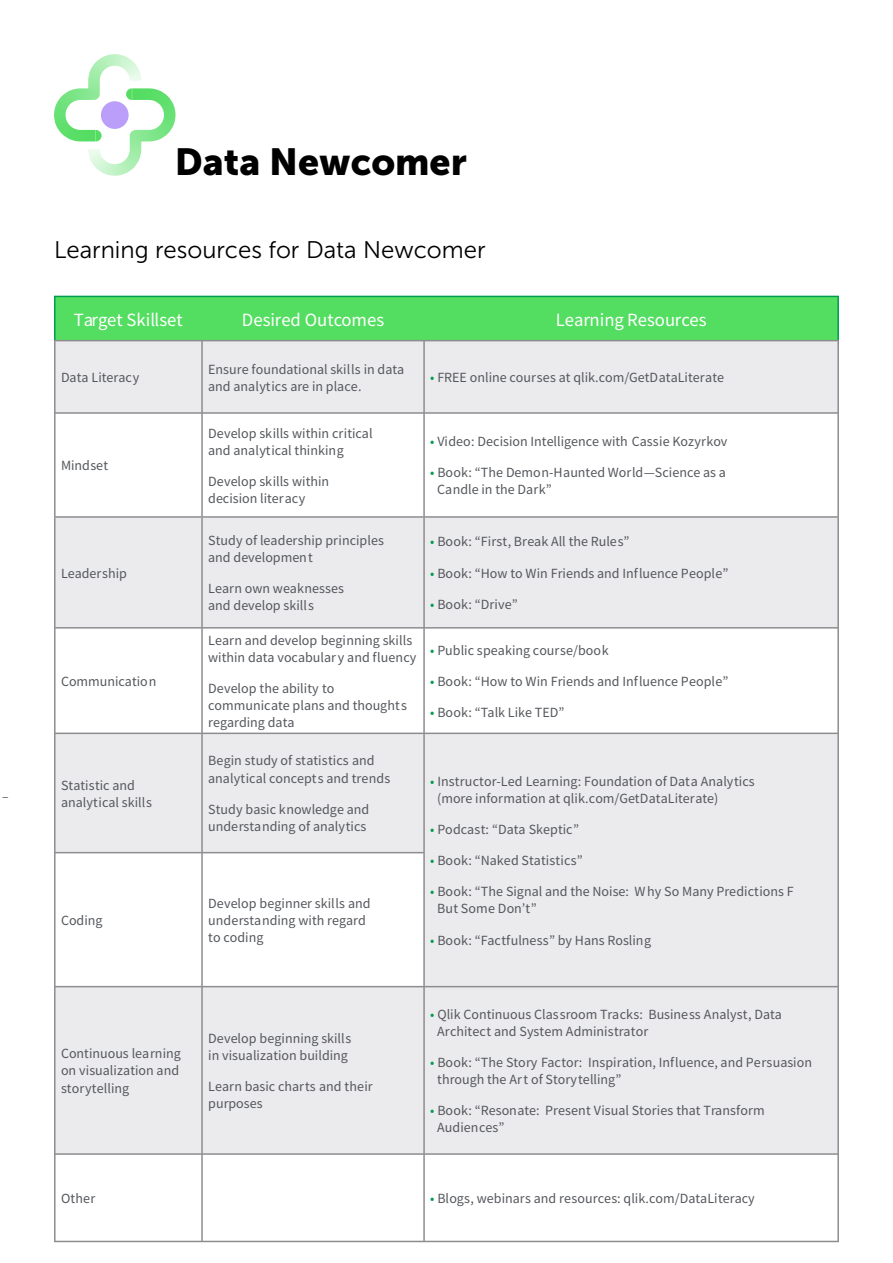
<style>
.page{position:relative;width:893px;height:1263px;background:#fff}
.page>*{position:absolute;margin:0;border:0;box-sizing:border-box;transform-origin:0 0}
.t1{font:37.5px "Museo Sans 900";color:#000}
.t2{font:24px "Museo Sans 300";color:#000}
.t3{font:18.75px "Source Sans Pro";color:#fff}
.t4{font:13.95px/17.1px "Source Sans Pro";color:#54575c}
.t5{font:13.5px "Source Sans Pro";color:#54575c}
.s1{color:#009c4d}
</style>
<div class="page">
<div style="left:56px;top:297px;width:781px;height:43px;background:#54de61"></div>
<hr style="left:54px;top:296px;width:148px;height:1px;background:#009c4d">
<hr style="left:54px;top:297px;width:2px;height:43px;background:#009c4d">
<hr style="left:202px;top:296px;width:222px;height:1px;background:#009c4d">
<hr style="left:424px;top:296px;width:415px;height:1px;background:#009c4d">
<hr style="left:837px;top:297px;width:2px;height:43px;background:#009c4d">
<img style="left:54px;top:54px;width:87px;height:87px">
<img style="left:88px;top:88px;width:87px;height:88px">
<svg style="left:126px;top:88px;width:7px;height:12px"></svg>
<div style="left:101px;top:101px;width:28px;height:28px;background:#ba9efa;border-radius:50%"></div>
<div style="left:56px;top:341px;width:781px;height:71px;background:#ebebed"></div>
<svg style="left:55px;top:518px;width:783px;height:635px;fill:#ebebed"></svg>
<hr style="left:54px;top:518px;width:2px;height:109px;background:#8f8c8f">
<hr style="left:201px;top:518px;width:2px;height:109px;background:#8f8c8f">
<hr style="left:423px;top:518px;width:2px;height:109px;background:#8f8c8f">
<hr style="left:837px;top:518px;width:2px;height:109px;background:#8f8c8f">
<hr style="left:54px;top:627px;width:148px;height:1px;background:#8f8c8f">
<hr style="left:54px;top:629px;width:2px;height:103px;background:#8f8c8f">
<hr style="left:202px;top:627px;width:222px;height:1px;background:#8f8c8f">
<hr style="left:201px;top:629px;width:2px;height:103px;background:#8f8c8f">
<hr style="left:424px;top:627px;width:415px;height:1px;background:#8f8c8f">
<hr style="left:423px;top:629px;width:2px;height:103px;background:#8f8c8f">
<hr style="left:837px;top:629px;width:2px;height:103px;background:#8f8c8f">
<hr style="left:54px;top:733px;width:148px;height:1px;background:#8f8c8f">
<hr style="left:54px;top:734px;width:2px;height:118px;background:#8f8c8f">
<hr style="left:202px;top:733px;width:222px;height:1px;background:#8f8c8f">
<hr style="left:201px;top:734px;width:2px;height:118px;background:#8f8c8f">
<hr style="left:424px;top:733px;width:415px;height:1px;background:#8f8c8f">
<hr style="left:423px;top:734px;width:2px;height:118px;background:#8f8c8f">
<hr style="left:837px;top:734px;width:2px;height:119px;background:#8f8c8f">
<hr style="left:54px;top:852px;width:148px;height:1px;background:#8f8c8f">
<hr style="left:54px;top:853px;width:2px;height:133px;background:#8f8c8f">
<hr style="left:202px;top:852px;width:223px;height:1px;background:#8f8c8f">
<hr style="left:201px;top:853px;width:2px;height:133px;background:#8f8c8f">
<hr style="left:423px;top:853px;width:2px;height:133px;background:#8f8c8f">
<hr style="left:837px;top:853px;width:2px;height:133px;background:#8f8c8f">
<hr style="left:54px;top:986px;width:148px;height:1px;background:#8f8c8f">
<hr style="left:54px;top:987px;width:2px;height:166px;background:#8f8c8f">
<hr style="left:202px;top:986px;width:222px;height:1px;background:#8f8c8f">
<hr style="left:201px;top:987px;width:2px;height:166px;background:#8f8c8f">
<hr style="left:424px;top:986px;width:415px;height:1px;background:#8f8c8f">
<hr style="left:423px;top:987px;width:2px;height:166px;background:#8f8c8f">
<hr style="left:837px;top:987px;width:2px;height:166px;background:#8f8c8f">
<hr style="left:54px;top:1153px;width:148px;height:2px;background:#8f8c8f">
<hr style="left:54px;top:1155px;width:2px;height:86px;background:#8f8c8f">
<hr style="left:202px;top:1153px;width:222px;height:2px;background:#8f8c8f">
<hr style="left:201px;top:1155px;width:2px;height:86px;background:#8f8c8f">
<hr style="left:424px;top:1153px;width:415px;height:2px;background:#8f8c8f">
<hr style="left:423px;top:1155px;width:2px;height:86px;background:#8f8c8f">
<hr style="left:837px;top:1155px;width:2px;height:86px;background:#8f8c8f">
<hr style="left:54px;top:1241px;width:148px;height:1px;background:#8f8c8f">
<hr style="left:202px;top:1241px;width:222px;height:1px;background:#8f8c8f">
<hr style="left:424px;top:1241px;width:415px;height:1px;background:#8f8c8f">
<hr style="left:54px;top:412px;width:148px;height:2px;background:#8f8c8f">
<hr style="left:54px;top:414px;width:2px;height:102px;background:#8f8c8f">
<hr style="left:54px;top:516px;width:148px;height:2px;background:#8f8c8f">
<hr style="left:202px;top:412px;width:222px;height:2px;background:#8f8c8f">
<hr style="left:201px;top:414px;width:2px;height:102px;background:#8f8c8f">
<hr style="left:202px;top:516px;width:222px;height:2px;background:#8f8c8f">
<hr style="left:424px;top:412px;width:415px;height:2px;background:#8f8c8f">
<hr style="left:423px;top:414px;width:2px;height:102px;background:#8f8c8f">
<hr style="left:837px;top:414px;width:2px;height:102px;background:#8f8c8f">
<hr style="left:424px;top:516px;width:415px;height:2px;background:#8f8c8f">
<hr style="left:54px;top:341px;width:2px;height:71px;background:#8f8c8f">
<hr style="left:54px;top:340px;width:148px;height:1px;background:#8f8c8f">
<hr style="left:202px;top:340px;width:222px;height:1px;background:#8f8c8f">
<hr style="left:424px;top:340px;width:415px;height:1px;background:#8f8c8f">
<hr style="left:201px;top:341px;width:2px;height:71px;background:#8f8c8f">
<hr style="left:423px;top:341px;width:2px;height:71px;background:#8f8c8f">
<hr style="left:837px;top:341px;width:2px;height:71px;background:#8f8c8f">
<p class="t5" style="left:2px;top:788px;width:8px">–</p>
<p class="t1" style="left:175px;top:140px;width:293px">Data Newcomer</p>
<p class="t2" style="left:54px;top:237px;width:433px">Learning resources for Data Newcomer</p>
<h3 class="t3" style="left:74px;top:308px;width:110px">Target Skillset</h3>
<h3 class="t3" style="left:242px;top:308px;width:144px">Desired Outcomes</h3>
<h3 class="t3" style="left:556px;top:308px;width:152px">Learning Resources</h3>
<p class="t4" style="left:61px;top:369px;width:80px">Data Literacy</p>
<p class="t4" style="left:208px;top:360px;width:198px">Ensure foundational skills in data and analytics are in place.</p>
<p class="t4" style="left:430px;top:369px;width:295px"><span class="s1">•</span> FREE online courses at qlik.com/GetDataLiterate</p>
<p class="t4" style="left:61px;top:457px;width:49px">Mindset</p>
<p class="t4" style="left:61px;top:564px;width:67px">Leadership</p>
<p class="t4" style="left:61px;top:672px;width:97px">Communication</p>
<p class="t4" style="left:61px;top:776px;width:92px">Statistic and analytical skills</p>
<p class="t4" style="left:61px;top:911px;width:43px">Coding</p>
<p class="t4" style="left:61px;top:1045px;width:121px">Continuous learning on visualization and storytelling</p>
<p class="t4" style="left:208px;top:424px;width:166px">Develop skills within critical and analytical thinking</p>
<p class="t4" style="left:208px;top:472px;width:122px">Develop skills within decision literacy</p>
<p class="t4" style="left:208px;top:532px;width:177px">Study of leadership principles and development</p>
<p class="t4" style="left:208px;top:580px;width:137px">Learn own weaknesses and develop skills</p>
<p class="t4" style="left:208px;top:631px;width:210px">Learn and develop beginning skills within data vocabular y and fluency</p>
<p class="t4" style="left:208px;top:679px;width:200px">Develop the ability to communicate plans and thoughts regarding data</p>
<p class="t4" style="left:208px;top:752px;width:184px">Begin study of statistics and analytical concepts and trends</p>
<p class="t4" style="left:208px;top:800px;width:163px">Study basic knowledge and understanding of analytics</p>
<p class="t4" style="left:208px;top:894px;width:164px">Develop beginner skills and understanding with regard to coding</p>
<p class="t4" style="left:430px;top:433px;width:299px"><span class="s1">•</span> Video: Decision Intelligence with Cassie Kozyrkov</p>
<p class="t4" style="left:437px;top:464px;width:290px;text-indent:-7px"><span class="s1">•</span> Book: “The Demon-Haunted World—Science as a<br>Candle in the Dark”</p>
<p class="t4" style="left:430px;top:533px;width:201px"><span class="s1">•</span> Book: “First, Break All the Rules”</p>
<p class="t4" style="left:430px;top:564px;width:300px"><span class="s1">•</span> Book: “How to Win Friends and Influence People”</p>
<p class="t4" style="left:430px;top:595px;width:89px"><span class="s1">•</span> Book: “Drive”</p>
<p class="t4" style="left:430px;top:641px;width:180px"><span class="s1">•</span> Public speaking course/book</p>
<p class="t4" style="left:430px;top:672px;width:300px"><span class="s1">•</span> Book: “How to Win Friends and Influence People”</p>
<p class="t4" style="left:430px;top:704px;width:136px"><span class="s1">•</span> Book: “Talk Like TED”</p>
<p class="t4" style="left:437px;top:772px;width:319px;text-indent:-7px"><span class="s1">•</span> Instructor-Led Learning: Foundation of Data Analytics (more information at qlik.com/GetDataLiterate)</p>
<p class="t4" style="left:430px;top:821px;width:150px"><span class="s1">•</span> Podcast: “Data Skeptic”</p>
<p class="t4" style="left:430px;top:852px;width:154px"><span class="s1">•</span> Book: “Naked Statistics”</p>
<p class="t4" style="left:437px;top:883px;width:358px;text-indent:-7px"><span class="s1">•</span> Book: “The Signal and the Noise: Why So Many Predictions F<br>But Some Don’t”</p>
<p class="t4" style="left:430px;top:931px;width:222px"><span class="s1">•</span> Book: “Factfulness” by Hans Rosling</p>
<p class="t4" style="left:208px;top:1029px;width:145px">Develop beginning skills in visualization building</p>
<p class="t4" style="left:208px;top:1078px;width:166px">Learn basic charts and their purposes</p>
<p class="t4" style="left:437px;top:1005px;width:346px;text-indent:-7px"><span class="s1">•</span> Qlik Continuous Classroom Tracks: Business Analyst, Data<br>Architect and System Administrator</p>
<p class="t4" style="left:437px;top:1053px;width:376px;text-indent:-7px"><span class="s1">•</span> Book: “The Story Factor: Inspiration, Influence, and Persuasion through the Art of Storytelling”</p>
<p class="t4" style="left:437px;top:1102px;width:329px;text-indent:-7px"><span class="s1">•</span> Book: “Resonate: Present Visual Stories that Transform<br>Audiences”</p>
<p class="t4" style="left:61px;top:1189px;width:36px">Other</p>
<p class="t4" style="left:430px;top:1189px;width:326px"><span class="s1">•</span> Blogs, webinars and resources: qlik.com/DataLiteracy</p>
</div>
